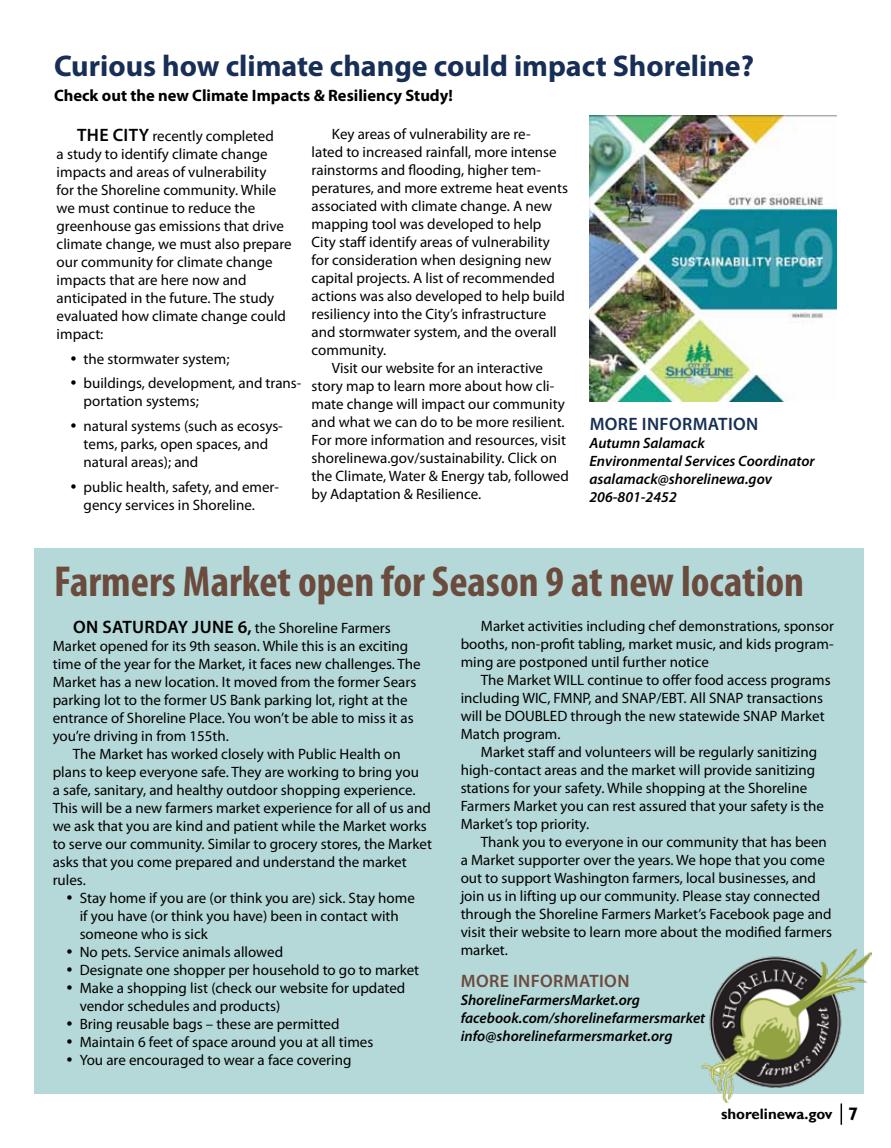
<style>
.page{position:relative;width:891px;height:1148px;background:#fff}
.page>*{position:absolute;margin:0;border:0;box-sizing:border-box;transform-origin:0 0}
.t1{font:700 condensed 43.5px "Myriad Pro";color:#6b4b3d}
.t2{font:700 30px "Myriad Pro";color:#172f56}
.t3{font:600 18px "Myriad Pro";letter-spacing:.02em;color:#172f56}
.t4{font:600 18px "Myriad Pro";letter-spacing:.02em;color:#6b4b3d}
.t5{font:700 16.5px "Myriad Pro";color:#000}
.t6{font:15px/18px "Myriad Pro";color:#000}
.t7{font:italic 600 15px/18px "Myriad Pro";color:#000}
.t8{font:700 15px "Gill Sans";color:#000}
.s1{font-weight:600;font-size:18px}
.s2{font-size:18px}
</style>
<div class="page">
<div style="left:35px;top:548px;width:829px;height:546px;background:#b5d8d8"></div>
<img style="left:590px;top:116px;width:247px;height:285px">
<img style="left:701px;top:948px;width:170px;height:155px">
<svg style="left:841px;top:1103px;width:1px;height:21px"></svg>
<h2 class="t2" style="left:54px;top:46px;width:702px">Curious how climate change could impact Shoreline?</h2>
<p class="t5" style="left:54px;top:85px;width:400px">Check out the new Climate Impacts &amp; Resiliency Study!</p>
<p class="t6" style="left:57px;top:126px;width:237px;text-indent:20px"><span class="s1">THE CITY</span> recently completed<br>a study to identify climate change impacts and areas of vulnerability<br>for the Shoreline community. While we must continue to reduce the greenhouse gas emissions that drive climate change, we must also prepare our community for climate change impacts that are here now and anticipated in the future. The study evaluated how climate change could impact:</p>
<p class="t6" style="left:84px;top:346px;width:219px;line-height:24.8px">the stormwater system;<br>buildings, development, and trans-</p>
<p class="t6" style="left:84px;top:389px;width:201px;line-height:24.8px">portation systems;<br>natural systems (such as ecosys-</p>
<p class="t6" style="left:84px;top:435px;width:186px">tems, parks, open spaces, and natural areas); and</p>
<p class="t6" style="left:84px;top:477px;width:197px">public health, safety, and emer&shy;gency services in Shoreline.</p>
<p class="t6" style="left:332px;top:124px;width:200px">Key areas of vulnerability are re-</p>
<p class="t6" style="left:312px;top:142px;width:247px">lated to increased rainfall, more intense</p>
<p class="t6" style="left:312px;top:160px;width:231px">rainstorms and flooding, higher tem-</p>
<p class="t6" style="left:312px;top:178px;width:258px">peratures, and more extreme heat events</p>
<p class="t6" style="left:312px;top:196px;width:242px">associated with climate change. A new</p>
<p class="t6" style="left:312px;top:214px;width:231px">mapping tool was developed to help</p>
<p class="t6" style="left:312px;top:232px;width:240px">City staff identify areas of vulnerability</p>
<p class="t6" style="left:312px;top:250px;width:242px">for consideration when designing new</p>
<p class="t6" style="left:312px;top:268px;width:245px">capital projects. A list of recommended</p>
<p class="t6" style="left:312px;top:286px;width:255px">actions was also developed to help build</p>
<p class="t6" style="left:312px;top:304px;width:236px">resiliency into the City’s infrastructure</p>
<p class="t6" style="left:312px;top:322px;width:247px">and stormwater system, and the overall</p>
<p class="t6" style="left:312px;top:340px;width:76px">community.</p>
<p class="t6" style="left:332px;top:358px;width:213px">Visit our website for an interactive</p>
<p class="t6" style="left:312px;top:376px;width:244px">story map to learn more about how cli-</p>
<p class="t6" style="left:312px;top:394px;width:255px">mate change will impact our community</p>
<p class="t6" style="left:312px;top:412px;width:255px">and what we can do to be more resilient.</p>
<p class="t6" style="left:312px;top:430px;width:256px">For more information and resources, visit</p>
<p class="t6" style="left:312px;top:448px;width:247px">shorelinewa.gov/sustainability. Click on</p>
<p class="t6" style="left:312px;top:466px;width:259px">the Climate, Water &amp; Energy tab, followed</p>
<p class="t6" style="left:312px;top:484px;width:171px">by Adaptation &amp; Resilience.</p>
<p class="t3" style="left:590px;top:413px;width:27px">MORE</p>
<p class="t3" style="left:642px;top:413px;width:18px">INFOR</p>
<p class="t3" style="left:693px;top:413px;width:54px">MATION</p>
<p class="t7" style="left:590px;top:434px;width:227px">Autumn Salamack<br>Environmental Services Coordinator asalamack@shorelinewa.gov<br>206-801-2452</p>
<h1 class="t1" style="left:54px;top:554px;width:752px">Farmers Market open for Season 9 at new location</h1>
<p class="t6" style="left:53px;top:619px;width:370px;text-indent:20px"><span class="s1">ON SATURDAY JUNE 6,</span> the Shoreline Farmers Market opened for its 9th season. While this is an exciting time of the year for the Market, it faces new challenges. The Market has a new location. It moved from the former Sears parking lot to the former US Bank parking lot, right at the entrance of Shoreline Place. You won’t be able to miss it as you’re driving in from 155th.</p>
<p class="t6" style="left:53px;top:745px;width:381px;text-indent:20px">The Market has worked closely with Public Health on plans to keep everyone safe. They are working to bring you<br>a safe, sanitary, and healthy outdoor shopping experience.<br>This will be a new farmers market experience for all of us and we ask that you are kind and patient while the Market works to serve our community. Similar to grocery stores, the Market asks that you come prepared and understand the market rules.</p>
<p class="t6" style="left:80px;top:889px;width:341px">Stay home if you are (or think you are) sick. Stay home if you have (or think you have) been in contact with someone who is sick<br>No pets. Service animals allowed<br>Designate one shopper per household to go to market Make a shopping list (check our website for updated vendor schedules and products)<br>Bring reusable bags – these are permitted<br>Maintain 6 feet of space around you at all times<br>You are encouraged to wear a face covering</p>
<p class="t6" style="left:461px;top:616px;width:375px;text-align:justify;text-indent:20px">Market activities including chef demonstrations, sponsor booths, non-profit tabling, market music, and kids program&shy;ming are postponed until further notice</p>
<p class="t6" style="left:461px;top:670px;width:371px;text-indent:20px">The Market WILL continue to offer food access programs including WIC, FMNP, and SNAP/EBT. All SNAP transactions will be DOUBLED through the new statewide SNAP Market Match program.</p>
<p class="t6" style="left:461px;top:742px;width:365px;text-indent:20px">Market staff and volunteers will be regularly sanitizing high-contact areas and the market will provide sanitizing stations for your safety. While shopping at the Shoreline Farmers Market you can rest assured that your safety is the Market’s top priority.</p>
<p class="t6" style="left:461px;top:832px;width:373px;text-indent:20px">Thank you to everyone in our community that has been a Market supporter over the years. We hope that you come out to support Washington farmers, local businesses, and join us in lifting up our community. Please stay connected through the Shoreline Farmers Market’s Facebook page and visit their website to learn more about the modified farmers market.</p>
<p class="t4" style="left:461px;top:969px;width:170px">MORE INFORMATION</p>
<p class="t7" style="left:461px;top:990px;width:246px">ShorelineFarmersMarket.org facebook.com/shorelinefarmersmarket info@shorelinefarmersmarket.org</p>
<p class="t8" style="left:721px;top:1105px;width:139px">shorelinewa.gov <span class="s2">7</span></p>
</div>
